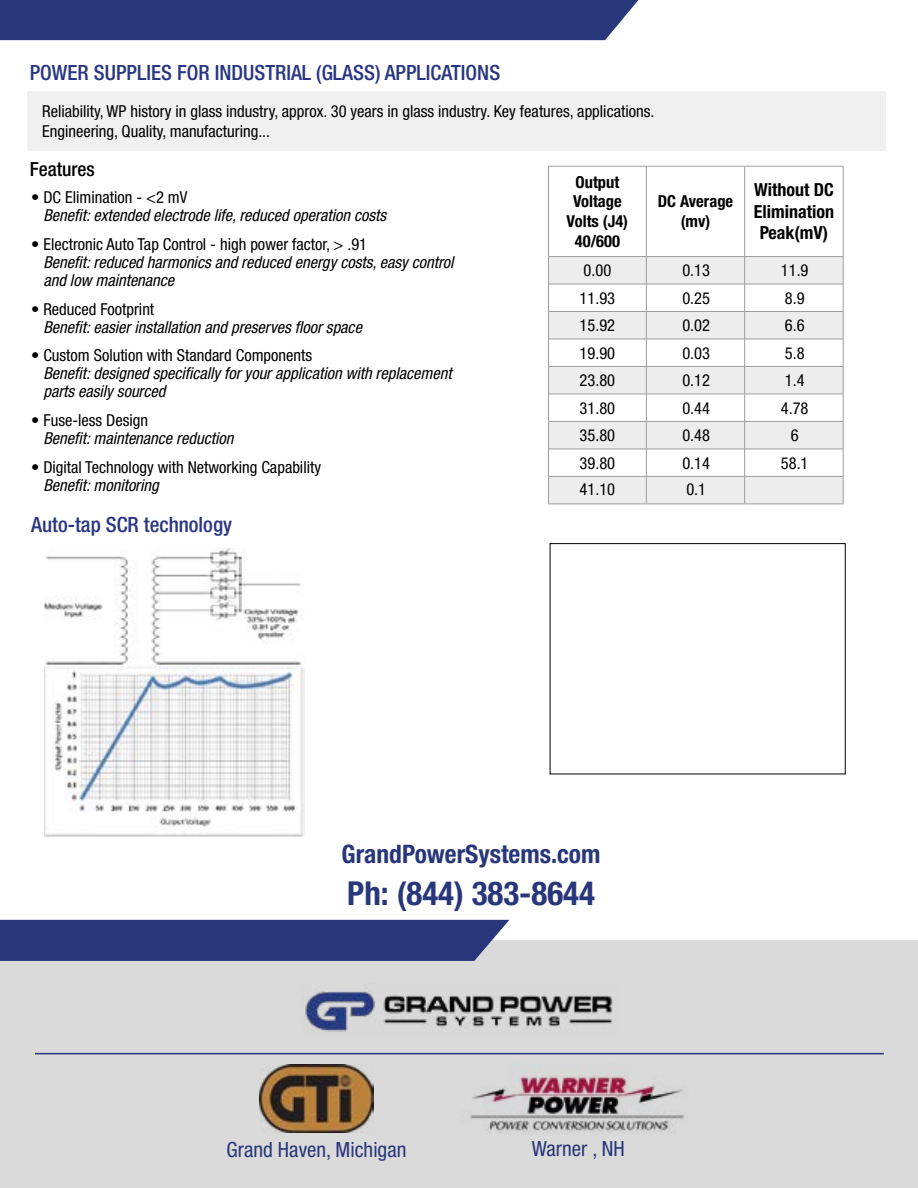
<style>
.page{position:relative;width:918px;height:1188px;background:#fff}
.page>*{position:absolute;margin:0;border:0;box-sizing:border-box;transform-origin:0 0}
.t1{font:700 condensed 33px "Helvetica Neue LT Std";color:#28367a}
.t2{font:700 condensed 25.5px "Helvetica Neue LT Std";color:#28367a}
.t3{font:500 condensed 21px "Helvetica Neue LT Std";color:#283583}
.t4{font:condensed 21px "Helvetica Neue LT Std";color:#28367a}
.t5{font:500 condensed 19.5px "Helvetica Neue LT Std";color:#000}
.t6{font:700 condensed 18px/21.6px "Helvetica Neue LT Std";color:#000;text-align:center}
.t7{font:condensed 16.5px/19.8px "Helvetica Neue LT Std";color:#000}
.t8{font:italic condensed 16.5px/18px "Helvetica Neue LT Std";color:#000}
.t9{font:700 condensed 16.5px/19.8px "Helvetica Neue LT Std";color:#000;text-align:center}
</style>
<div class="page">
<img style="left:44px;top:548px;width:260px;height:289px">
<div style="left:27px;top:91px;width:859px;height:59px;background:#f0f0f0"></div>
<svg style="left:548px;top:166px;width:296px;height:338px"></svg>
<hr style="left:548px;top:504px;width:98px;height:1px;background:#9d9d9c">
<hr style="left:646px;top:504px;width:99px;height:1px;background:#9d9d9c">
<hr style="left:745px;top:504px;width:99px;height:1px;background:#9d9d9c">
<div style="left:0;top:0;width:638px;height:40px;background:#28367a"></div>
<div style="left:0;top:941px;width:918px;height:247px;background:#dadada"></div>
<div style="left:0;top:920px;width:509px;height:41px;background:#28367a"></div>
<img style="left:304px;top:991px;width:309px;height:41px">
<hr style="left:35px;top:1053px;width:849px;height:1px;background:#28367a">
<img style="left:260px;top:1065px;width:113px;height:67px">
<img style="left:470px;top:1072px;width:214px;height:62px">
<p class="t3" style="left:30px;top:60px;width:472px">POWER SUPPLIES FOR INDUSTRIAL (GLASS) APPLICATIONS</p>
<p class="t7" style="left:42px;top:101px;width:614px">Reliability, WP history in glass industry, approx. 30 years in glass industry. Key features, applications.<br>Engineering, Quality, manufacturing...</p>
<p class="t9" style="left:567px;top:172px;width:63px">Output<br>Voltage<br>Volts (J4)<br>40/600</p>
<p class="t5" style="left:30px;top:158px;width:67px">Features</p>
<p class="t6" style="left:754px;top:179px;width:82px">Without DC<br>Elimination<br>Peak(mV)</p>
<p class="t7" style="left:31px;top:187px;width:158px">• DC Elimination - &lt;2 mV</p>
<p class="t8" style="left:43px;top:207px;width:344px">Benefit: extended electrode life, reduced operation costs</p>
<p class="t7" style="left:31px;top:234px;width:337px">• Electronic Auto Tap Control - high power factor, &gt; .91</p>
<p class="t8" style="left:43px;top:253px;width:412px">Benefit: reduced harmonics and reduced energy costs, easy control and low maintenance</p>
<p class="t7" style="left:31px;top:299px;width:125px">• Reduced Footprint</p>
<p class="t8" style="left:43px;top:318px;width:320px">Benefit: easier installation and preserves floor space</p>
<p class="t7" style="left:31px;top:346px;width:282px">• Custom Solution with Standard Components</p>
<p class="t8" style="left:43px;top:365px;width:410px">Benefit: designed specifically for your application with replacement parts easily sourced</p>
<p class="t7" style="left:31px;top:410px;width:118px">• Fuse-less Design</p>
<p class="t8" style="left:43px;top:430px;width:191px">Benefit: maintenance reduction</p>
<p class="t7" style="left:31px;top:457px;width:291px">• Digital Technology with Networking Capability</p>
<p class="t8" style="left:43px;top:477px;width:117px">Benefit: monitoring</p>
<p class="t9" style="left:658px;top:191px;width:77px">DC Average (mv)</p>
<p class="t7" style="left:584px;top:260px;width:29px">0.00</p>
<p class="t7" style="left:682px;top:260px;width:29px">0.13</p>
<p class="t7" style="left:781px;top:260px;width:29px">11.9</p>
<p class="t7" style="left:580px;top:288px;width:37px">11.93</p>
<p class="t7" style="left:682px;top:288px;width:29px">0.25</p>
<p class="t7" style="left:785px;top:288px;width:21px">8.9</p>
<p class="t7" style="left:580px;top:315px;width:37px">15.92</p>
<p class="t7" style="left:682px;top:315px;width:29px">0.02</p>
<p class="t7" style="left:785px;top:315px;width:21px">6.6</p>
<p class="t7" style="left:580px;top:343px;width:37px">19.90</p>
<p class="t7" style="left:682px;top:343px;width:29px">0.03</p>
<p class="t7" style="left:785px;top:343px;width:21px">5.8</p>
<p class="t7" style="left:580px;top:370px;width:37px">23.80</p>
<p class="t7" style="left:682px;top:370px;width:29px">0.12</p>
<p class="t7" style="left:785px;top:370px;width:21px">1.4</p>
<p class="t7" style="left:580px;top:398px;width:37px">31.80</p>
<p class="t7" style="left:682px;top:398px;width:29px">0.44</p>
<p class="t7" style="left:781px;top:398px;width:29px">4.78</p>
<p class="t7" style="left:580px;top:425px;width:37px">35.80</p>
<p class="t7" style="left:682px;top:425px;width:29px">0.48</p>
<p class="t7" style="left:791px;top:425px;width:9px">6</p>
<p class="t7" style="left:580px;top:453px;width:37px">39.80</p>
<p class="t7" style="left:682px;top:453px;width:29px">0.14</p>
<p class="t7" style="left:781px;top:453px;width:29px">58.1</p>
<p class="t7" style="left:580px;top:479px;width:37px">41.10</p>
<p class="t7" style="left:686px;top:479px;width:21px">0.1</p>
<p class="t3" style="left:31px;top:512px;width:202px">Auto-tap SCR technology</p>
<h2 class="t2" style="left:342px;top:838px;width:260px">GrandPowerSystems.com</h2>
<h1 class="t1" style="left:347px;top:873px;width:249px">Ph: (844) 383-8644</h1>
<p class="t4" style="left:227px;top:1138px;width:181px">Grand Haven, Michigan</p>
<p class="t4" style="left:532px;top:1136px;width:94px">Warner , NH</p>
</div>
